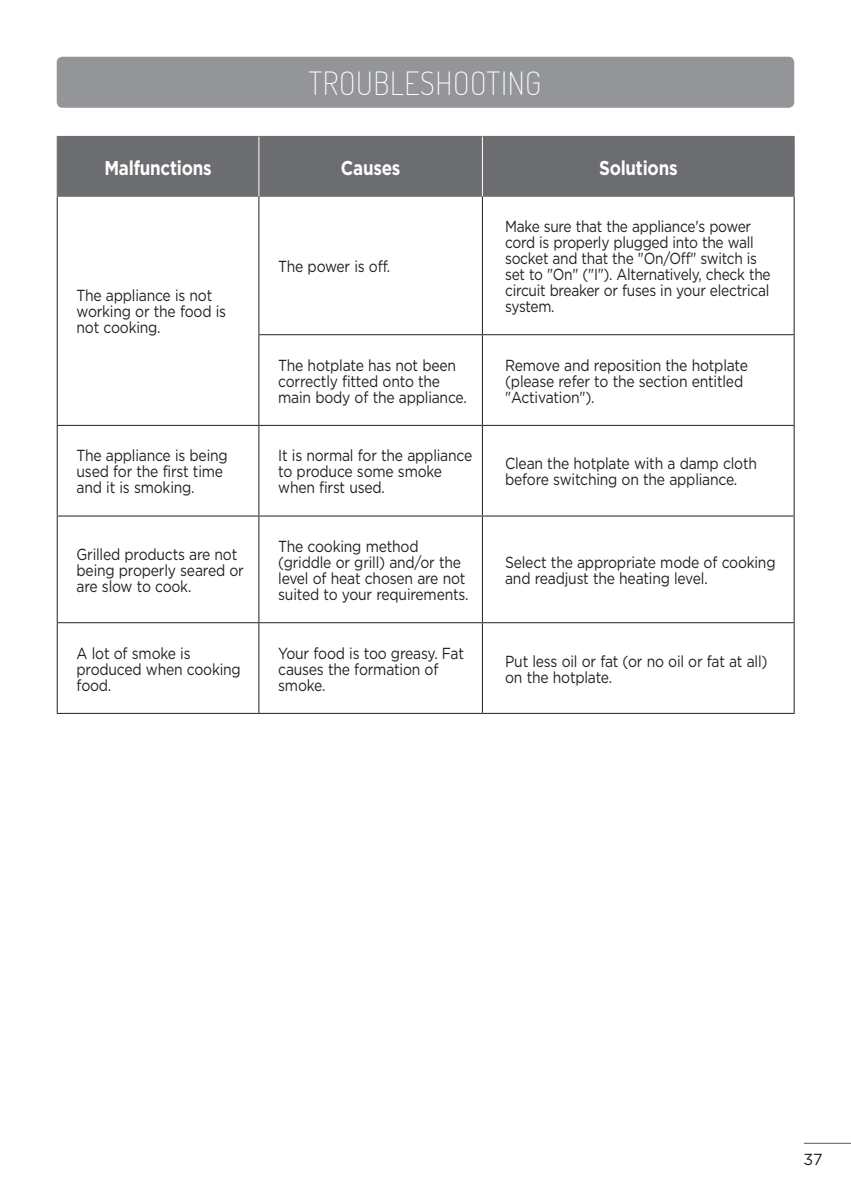
<style>
.page{position:relative;width:851px;height:1191px;background:#fff}
.page>*{position:absolute;margin:0;border:0;box-sizing:border-box;transform-origin:0 0}
.t1{font:200 32px "Dosis";color:#fff;scale:.95 1}
.t2{font:700 20px "Gotham HTF";letter-spacing:-.015em;color:#fff;scale:.85 1}
.t3{font:16px/16px "Gotham HTF";letter-spacing:-.015em;color:#231f20;scale:.87 1}
.t4{font:16px/16px "Gotham HTF";letter-spacing:-.015em;color:#231f20;scale:.86 1}
.t5{font:16px "Gotham HTF";letter-spacing:-.015em;color:#231f20}
</style>
<div class="page">
<hr style="left:803px;top:1142px;width:47px;height:1px;background:#57585a">
<div style="left:58px;top:137px;width:735px;height:59px;background:#6c6d70"></div>
<hr style="left:57px;top:196px;width:1px;height:139px;background:#231f20">
<hr style="left:258px;top:196px;width:1px;height:138px;background:#231f20">
<hr style="left:482px;top:196px;width:1px;height:138px;background:#231f20">
<hr style="left:793px;top:196px;width:1px;height:138px;background:#231f20">
<hr style="left:57px;top:335px;width:1px;height:90px;background:#231f20">
<hr style="left:258px;top:334px;width:224px;height:1px;background:#231f20">
<hr style="left:258px;top:335px;width:1px;height:90px;background:#231f20">
<hr style="left:482px;top:334px;width:312px;height:1px;background:#231f20">
<hr style="left:482px;top:335px;width:1px;height:90px;background:#231f20">
<hr style="left:793px;top:335px;width:1px;height:90px;background:#231f20">
<hr style="left:57px;top:425px;width:202px;height:1px;background:#231f20">
<hr style="left:57px;top:426px;width:1px;height:89px;background:#231f20">
<hr style="left:259px;top:425px;width:223px;height:1px;background:#231f20">
<hr style="left:258px;top:426px;width:1px;height:89px;background:#231f20">
<hr style="left:482px;top:425px;width:312px;height:1px;background:#231f20">
<hr style="left:482px;top:426px;width:1px;height:89px;background:#231f20">
<hr style="left:793px;top:426px;width:1px;height:89px;background:#231f20">
<hr style="left:57px;top:515px;width:202px;height:1px;background:#231f20">
<hr style="left:57px;top:516px;width:1px;height:106px;background:#231f20">
<hr style="left:259px;top:515px;width:223px;height:1px;background:#231f20">
<hr style="left:258px;top:516px;width:1px;height:106px;background:#231f20">
<hr style="left:482px;top:515px;width:312px;height:1px;background:#231f20">
<hr style="left:482px;top:516px;width:1px;height:106px;background:#231f20">
<hr style="left:793px;top:516px;width:1px;height:106px;background:#231f20">
<hr style="left:57px;top:622px;width:202px;height:1px;background:#231f20">
<hr style="left:57px;top:623px;width:1px;height:90px;background:#231f20">
<hr style="left:259px;top:622px;width:223px;height:1px;background:#231f20">
<hr style="left:258px;top:623px;width:1px;height:90px;background:#231f20">
<hr style="left:482px;top:622px;width:312px;height:1px;background:#231f20">
<hr style="left:482px;top:623px;width:1px;height:90px;background:#231f20">
<hr style="left:793px;top:623px;width:1px;height:90px;background:#231f20">
<hr style="left:57px;top:713px;width:202px;height:1px;background:#231f20">
<hr style="left:259px;top:713px;width:223px;height:1px;background:#231f20">
<hr style="left:482px;top:713px;width:312px;height:1px;background:#231f20">
<hr style="left:57px;top:136px;width:202px;height:1px;background:#6c6d70">
<hr style="left:57px;top:137px;width:1px;height:59px;background:#6c6d70">
<hr style="left:57px;top:196px;width:202px;height:1px;background:#6c6d70">
<hr style="left:259px;top:136px;width:223px;height:1px;background:#6c6d70">
<hr style="left:259px;top:196px;width:223px;height:1px;background:#6c6d70">
<hr style="left:258px;top:137px;width:1px;height:59px;background:#fff">
<hr style="left:482px;top:136px;width:312px;height:1px;background:#6c6d70">
<hr style="left:793px;top:137px;width:1px;height:59px;background:#6c6d70">
<hr style="left:482px;top:196px;width:312px;height:1px;background:#6c6d70">
<hr style="left:482px;top:137px;width:1px;height:59px;background:#fff">
<div style="left:57px;top:57px;width:737px;height:51px;background:#939598;border-radius:6px"></div>
<h1 class="t1" style="left:308px;top:62px;width:102px">TROU BLESHOOTIN</h1>
<h1 class="t1" style="left:525px;top:62px;width:18px">G</h1>
<p class="t2" style="left:104px;top:156px;width:128px">Malfunctions</p>
<p class="t2" style="left:341px;top:156px;width:71px">Causes</p>
<p class="t2" style="left:599px;top:156px;width:94px">Solutions</p>
<p class="t3" style="left:77px;top:287px;width:173px">The appliance is not working or the food is not cooking.</p>
<p class="t3" style="left:278px;top:258px;width:130px">The power is off.</p>
<p class="t4" style="left:505px;top:218px;width:310px">Make sure that the appliance's power cord is properly plugged into the wall socket and that the "On/Off" switch is set to "On" ("I "). Alternatively, check the circuit breaker or fuses in your electrical system.</p>
<p class="t3" style="left:278px;top:357px;width:218px">The hotplate has not been correctly fitted onto the main body of the appliance.</p>
<p class="t3" style="left:505px;top:357px;width:281px">Remove and reposition the hotplate (please refer to the section entitled "Activation").</p>
<p class="t3" style="left:77px;top:447px;width:175px">The appliance is being used for the first time and it is smoking.</p>
<p class="t3" style="left:278px;top:447px;width:224px">It is normal for the appliance to produce some smoke when first used.</p>
<p class="t3" style="left:505px;top:455px;width:291px">Clean the hotplate with a damp cloth before switching on the appliance.</p>
<p class="t3" style="left:77px;top:546px;width:194px">Grilled products are not being properly seared or are slow to cook.</p>
<p class="t3" style="left:278px;top:538px;width:220px">The cooking method (griddle or grill) and/or the level of heat chosen are not suited to your requirements.</p>
<p class="t3" style="left:505px;top:554px;width:312px">Select the appropriate mode of cooking and readjust the heating level.</p>
<p class="t3" style="left:77px;top:645px;width:190px">A lot of smoke is produced when cooking food.</p>
<p class="t3" style="left:278px;top:645px;width:215px">Your food is too greasy. Fat causes the formation of smoke.</p>
<p class="t3" style="left:505px;top:653px;width:303px">Put less oil or fat (or no oil or fat at all) on the hotplate.</p>
<p class="t5" style="left:803px;top:1150px;width:20px">37</p>
</div>
